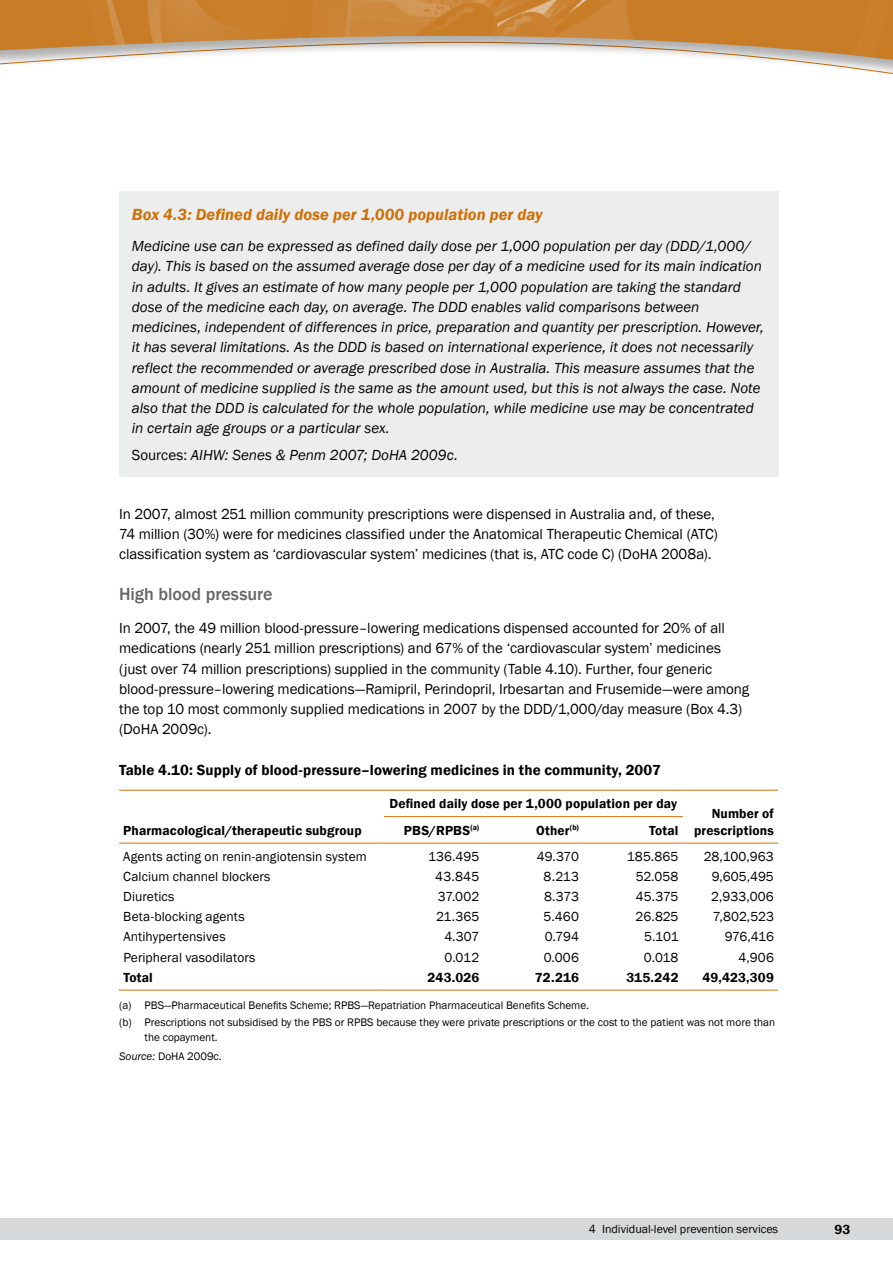
<style>
.page{position:relative;width:893px;height:1263px;background:#fff}
.page>*{position:absolute;margin:0;border:0;box-sizing:border-box;transform-origin:0 0}
.t1{font:500 18px "Franklin Gothic";color:#646567}
.t2{font:italic 600 16.5px "Franklin Gothic";letter-spacing:.005em;color:#d07005}
.t3{font:italic 15px/20.2px "Franklin Gothic";color:#000}
.t4{font:15px/20.2px "Franklin Gothic";letter-spacing:-.005em;color:#000}
.t5{font:600 15px "Franklin Gothic";letter-spacing:.005em;color:#000}
.t6{font:13.5px "Franklin Gothic";letter-spacing:.005em;color:#000}
.t7{font:600 13.5px "Franklin Gothic";letter-spacing:.01em;color:#000}
.t8{font:12px "Franklin Gothic";color:#000}
.t9{font:11.25px/17.4px "Franklin Gothic";color:#000}
.t10{font:600 7.8px "Franklin Gothic";color:#000}
.s1{font-style:normal}
.s2{font-style:italic}
</style>
<div class="page">
<div style="left:0;top:1218px;width:893px;height:22px;background:#d7d8d9"></div>
<img style="left:0;top:0;width:893px;height:42px">
<svg style="left:0;top:42px;width:893px;height:32px"></svg>
<div style="left:119px;top:191px;width:659px;height:286px;background:#eceded"></div>
<hr style="left:119px;top:990px;width:265px;height:1px;background:#d07005">
<hr style="left:384px;top:990px;width:100px;height:1px;background:#d07005">
<hr style="left:484px;top:990px;width:99px;height:1px;background:#d07005">
<hr style="left:583px;top:990px;width:100px;height:1px;background:#d07005">
<hr style="left:683px;top:990px;width:95px;height:1px;background:#d07005">
<hr style="left:119px;top:790px;width:265px;height:1px;background:#d07005">
<hr style="left:119px;top:843px;width:265px;height:1px;background:#d07005">
<hr style="left:384px;top:790px;width:100px;height:1px;background:#d07005">
<hr style="left:484px;top:790px;width:99px;height:1px;background:#d07005">
<hr style="left:583px;top:790px;width:100px;height:1px;background:#d07005">
<hr style="left:683px;top:790px;width:95px;height:1px;background:#d07005">
<hr style="left:683px;top:843px;width:95px;height:1px;background:#d07005">
<hr style="left:384px;top:816px;width:100px;height:1px;background:#d07005">
<hr style="left:484px;top:816px;width:99px;height:1px;background:#d07005">
<hr style="left:583px;top:816px;width:100px;height:1px;background:#d07005">
<hr style="left:384px;top:843px;width:100px;height:1px;background:#d07005">
<hr style="left:484px;top:843px;width:99px;height:1px;background:#d07005">
<hr style="left:583px;top:843px;width:100px;height:1px;background:#d07005">
<p class="t2" style="left:132px;top:204px;width:413px">Box 4.3: Defined daily dose per 1,000 population per day</p>
<p class="t3" style="left:132px;top:236px;width:634px">Medicine use can be expressed as defined daily dose per 1,000 population per day (DDD/1,000/ day). This is based on the assumed average dose per day of a medicine used for its main indication in adults. It gives an estimate of how many people per 1,000 population are taking the standard dose of the medicine each day, on average. The DDD enables valid comparisons between medicines, independent of differences in price, preparation and quantity per prescription. However, it has several limitations. As the DDD is based on international experience, it does not necessarily reflect the recommended or average prescribed dose in Australia. This measure assumes that the amount of medicine supplied is the same as the amount used, but this is not always the case. Note also that the DDD is calculated for the whole population, while medicine use may be concentrated in certain age groups or a particular sex.</p>
<p class="t3" style="left:132px;top:445px;width:327px"><span class="s1">Sources:</span> AIHW: Senes &amp; Penm 2007; DoHA 2009c.</p>
<p class="t4" style="left:119px;top:504px;width:600px">In 2007, almost 251 million community prescriptions were dispensed in Australia and, of these,<br>74 million (30%) were for medicines classified under the Anatomical Therapeutic Chemical (ATC) classification system as ‘cardiovascular system’ medicines (that is, ATC code C) (DoHA 2008a).</p>
<p class="t1" style="left:119px;top:583px;width:155px">High blood pressure</p>
<p class="t4" style="left:119px;top:618px;width:632px">In 2007, the 49 million blood-pressure–lowering medications dispensed accounted for 20% of all medications (nearly 251 million prescriptions) and 67% of the ‘cardiovascular system’ medicines (just over 74 million prescriptions) supplied in the community (Table 4.10). Further, four generic blood-pressure–lowering medications—Ramipril, Perindopril, Irbesartan and Frusemide—were among the top 10 most commonly supplied medications in 2007 by the DDD/1,000/day measure (Box 4.3) (DoHA 2009c).</p>
<p class="t5" style="left:119px;top:761px;width:543px">Table 4.10: Supply of blood-pressure–lowering medicines in the community, 2007</p>
<p class="t7" style="left:123px;top:822px;width:240px">Pharmacological/therapeutic subgroup</p>
<p class="t7" style="left:390px;top:795px;width:289px">Defined daily dose per 1,000 population per day</p>
<p class="t7" style="left:712px;top:805px;width:64px">Number of</p>
<p class="t10" style="left:470px;top:823px;width:10px">(a)</p>
<p class="t7" style="left:536px;top:822px;width:44px">Other<sup>(b)</sup></p>
<p class="t7" style="left:649px;top:822px;width:31px">Total</p>
<p class="t7" style="left:404px;top:822px;width:68px">PBS/RPBS</p>
<p class="t7" style="left:694px;top:822px;width:81px">prescriptions</p>
<p class="t6" style="left:123px;top:848px;width:245px">Agents acting on renin-angiotensin system</p>
<p class="t6" style="left:428px;top:848px;width:53px">136.495</p>
<p class="t6" style="left:537px;top:848px;width:44px">49.370</p>
<p class="t6" style="left:627px;top:848px;width:53px">185.865</p>
<p class="t6" style="left:704px;top:848px;width:72px">28,100,963</p>
<p class="t6" style="left:123px;top:868px;width:149px">Calcium channel blockers</p>
<p class="t6" style="left:435px;top:868px;width:46px">43.845</p>
<p class="t6" style="left:544px;top:868px;width:37px">8.213</p>
<p class="t6" style="left:636px;top:868px;width:44px">52.058</p>
<p class="t6" style="left:712px;top:868px;width:64px">9,605,495</p>
<p class="t6" style="left:123px;top:888px;width:53px">Diuretics</p>
<p class="t6" style="left:438px;top:888px;width:43px">37.002</p>
<p class="t6" style="left:544px;top:888px;width:36px">8.373</p>
<p class="t6" style="left:636px;top:888px;width:44px">45.375</p>
<p class="t6" style="left:711px;top:888px;width:64px">2,933,006</p>
<p class="t6" style="left:123px;top:908px;width:123px">Beta-blocking agents</p>
<p class="t6" style="left:436px;top:908px;width:45px">21.365</p>
<p class="t6" style="left:544px;top:908px;width:37px">5.460</p>
<p class="t6" style="left:636px;top:908px;width:44px">26.825</p>
<p class="t6" style="left:713px;top:908px;width:62px">7,802,523</p>
<p class="t6" style="left:123px;top:928px;width:104px">Antihypertensives</p>
<p class="t6" style="left:444px;top:928px;width:36px">4.307</p>
<p class="t6" style="left:545px;top:928px;width:36px">0.794</p>
<p class="t6" style="left:644px;top:928px;width:36px">5.101</p>
<p class="t6" style="left:725px;top:928px;width:51px">976,416</p>
<p class="t6" style="left:123px;top:949px;width:134px">Peripheral vasodilators</p>
<p class="t6" style="left:444px;top:949px;width:36px">0.012</p>
<p class="t6" style="left:544px;top:949px;width:37px">0.006</p>
<p class="t6" style="left:644px;top:949px;width:36px">0.018</p>
<p class="t6" style="left:738px;top:949px;width:37px">4,906</p>
<p class="t7" style="left:123px;top:969px;width:31px">Total</p>
<p class="t7" style="left:428px;top:969px;width:53px">243.026</p>
<p class="t7" style="left:535px;top:969px;width:45px">72.216</p>
<p class="t7" style="left:626px;top:969px;width:54px">315.242</p>
<p class="t7" style="left:702px;top:969px;width:73px">49,423,309</p>
<p class="t9" style="left:119px;top:997px;width:658px">(a) PBS—Pharmaceutical Benefits Scheme; RPBS—Repatriation Pharmaceutical Benefits Scheme.<br>(b) Prescriptions not subsidised by the PBS or RPBS because they were private prescriptions or the cost to the patient was not more than</p>
<p class="t9" style="left:119px;top:1027px;width:104px;line-height:19.5px;text-indent:26px">the copayment.<br><span class="s2">Source:</span> DoHA 2009c.</p>
<p class="t8" style="left:589px;top:1221px;width:191px">4 Individual-level prevention services</p>
<p class="t7" style="left:834px;top:1221px;width:17px">93</p>
</div>
